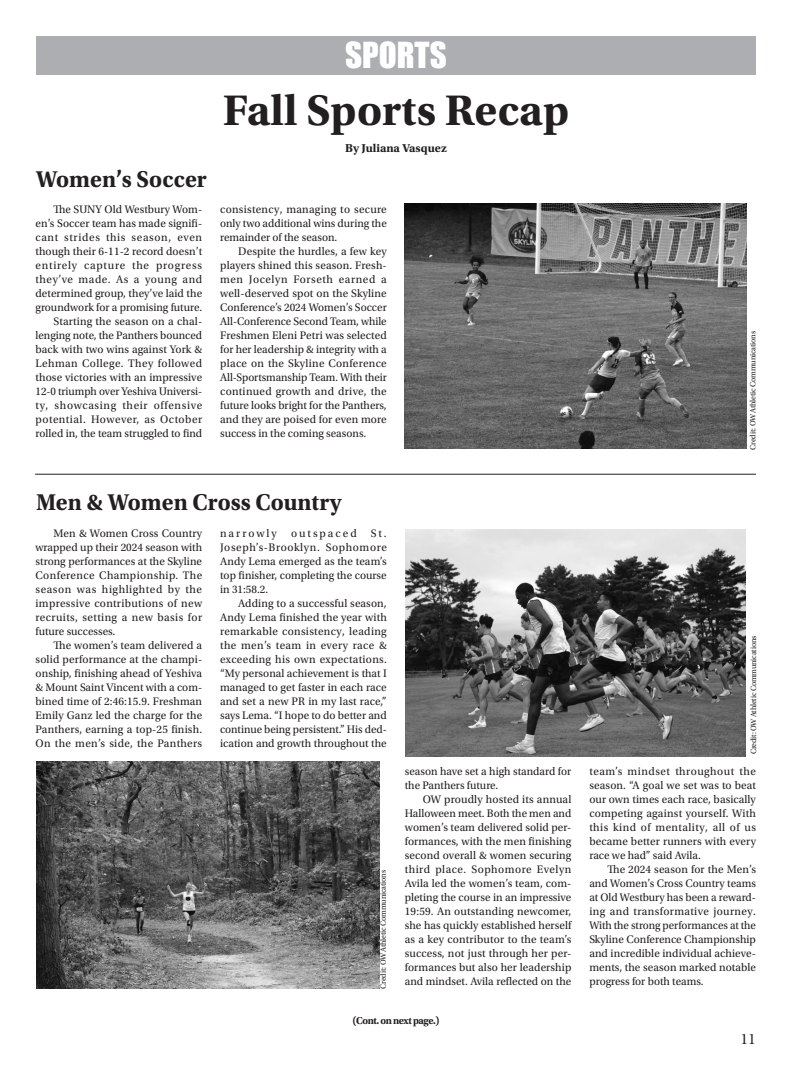
<style>
.page{position:relative;width:792px;height:1080px;background:#fff}
.page>*{position:absolute;margin:0;border:0;box-sizing:border-box;transform-origin:0 0}
.t1{font:700 45px "Utopia Std";color:#231f20}
.t2{font:33px "Impact";color:#fff}
.t3{font:700 24px "Utopia Std";color:#231f20}
.t4{font:16px "Minion Pro";color:#231f20}
.t5{font:700 12px "Utopia Std";color:#231f20}
.t6{font:11.5px/14px "Utopia Std";letter-spacing:.005em;color:#231f20;text-align:justify}
.t7{font:700 10.5px "Utopia Std";letter-spacing:-.04em;color:#231f20}
.t8{font:8px "Utopia Std";letter-spacing:-.02em;color:#231f20}
</style>
<div class="page">
<div style="left:36px;top:36px;width:720px;height:38px;background:#adaeb2"></div>
<img style="left:36px;top:762px;width:343px;height:227px">
<img style="left:405px;top:204px;width:341px;height:245px">
<img style="left:405px;top:529px;width:341px;height:227px">
<hr style="left:35px;top:474px;width:721px;height:1px;background:#231f20">
<h2 class="t2" style="left:345px;top:30px;width:103px">SPORTS</h2>
<h1 class="t1" style="left:223px;top:84px;width:348px">Fall Sports Recap</h1>
<h3 class="t3" style="left:36px;top:165px;width:172px">Women’s Soccer</h3>
<p class="t5" style="left:345px;top:141px;width:103px">By Juliana Vasquez</p>
<p class="t6" style="left:36px;top:203px;width:168px;text-align:right">The SUNY Old Westbury Wom&shy;en’s Soccer team has made signifi&shy;cant strides this season, even though their 6-11-2 record doesn’t entirely capture the progress they’ve made. As a young and determined group, they’ve laid the groundwork for a promising future.<br>Starting the season on a chal&shy;lenging note, the Panthers bounced back with two wins against York &amp;<br>Lehman College. They followed those victories with an impressive<br>12-0 triumph over Yeshiva Universi&shy;ty, showcasing their offensive potential. However, as October rolled in, the team struggled to find</p>
<p class="t6" style="left:220px;top:203px;width:168px">consistency, managing to secure only two additional wins during the remainder of the season.</p>
<p class="t6" style="left:220px;top:245px;width:168px;text-indent:18px">Despite the hurdles, a few key players shined this season. Fresh&shy;men Jocelyn Forseth earned a well-deserved spot on the Skyline Conference’s 2024 Women’s Soccer All-Conference Second Team, while Freshmen Eleni Petri was selected for her leadership &amp; integrity with a place on the Skyline Conference All-Sportsmanship Team. With their continued growth and drive, the future looks bright for the Panthers, and they are poised for even more success in the coming seasons.</p>
<p class="t8" style="left:748px;top:450px;width:120px;rotate:-90deg">Credit: OW Athletic Communications</p>
<h3 class="t3" style="left:36px;top:488px;width:307px">Men &amp; Women Cross Country</h3>
<p class="t6" style="left:36px;top:526px;width:168px;text-indent:18px">Men &amp; Women Cross Country wrapped up their 2024 season with strong performances at the Skyline Conference Championship. The season was highlighted by the impressive contributions of new recruits, setting a new basis for future successes.</p>
<p class="t6" style="left:36px;top:638px;width:168px;text-indent:18px">The women’s team delivered a solid performance at the champi&shy;onship, finishing ahead of Yeshiva &amp; Mount Saint Vincent with a com&shy;bined time of 2:46:15.9. Freshman Emily Ganz led the charge for the Panthers, earning a top-25 finish.<br>On the men’s side, the Panthers</p>
<p class="t6" style="left:220px;top:526px;width:168px">narrowly outspaced St.<br>Joseph’s-Brooklyn. Sophomore Andy Lema emerged as the team’s top finisher, completing the course in 31:58.2.</p>
<p class="t6" style="left:220px;top:596px;width:168px;text-indent:18px">Adding to a successful season, Andy Lema finished the year with remarkable consistency, leading the men’s team in every race &amp; exceeding his own expectations. “My personal achievement is that I managed to get faster in each race and set a new PR in my last race,” says Lema. “I hope to do better and continue being persistent.” His ded&shy;ication and growth throughout the</p>
<p class="t8" style="left:379px;top:989px;width:120px;rotate:-90deg">Credit: OW Athletic Communications</p>
<p class="t6" style="left:405px;top:764px;width:168px">season have set a high standard for the Panthers future.</p>
<p class="t6" style="left:405px;top:792px;width:168px;text-indent:18px">OW proudly hosted its annual Halloween meet. Both the men and women’s team delivered solid per&shy;formances, with the men finishing second overall &amp; women securing third place. Sophomore Evelyn Avila led the women’s team, com&shy;pleting the course in an impressive 19:59. An outstanding newcomer, she has quickly established herself as a key contributor to the team’s success, not just through her per&shy;formances but also her leadership and mindset. Avila reflected on the</p>
<p class="t7" style="left:352px;top:1014px;width:89px">(Cont. on next page.)</p>
<p class="t8" style="left:749px;top:754px;width:120px;rotate:-90deg">Credit: OW Athletic Communications</p>
<p class="t6" style="left:589px;top:764px;width:168px">team’s mindset throughout the season. “A goal we set was to beat our own times each race, basically competing against yourself. With this kind of mentality, all of us became better runners with every race we had” said Avila.</p>
<p class="t6" style="left:589px;top:862px;width:168px;text-indent:18px">The 2024 season for the Men’s and Women’s Cross Country teams at Old Westbury has been a reward&shy;ing and transformative journey.<br>With the strong performances at the Skyline Conference Championship and incredible individual achieve&shy;ments, the season marked notable progress for both teams.</p>
<h3 class="t4" style="left:741px;top:1028px;width:17px">11</h3>
</div>
